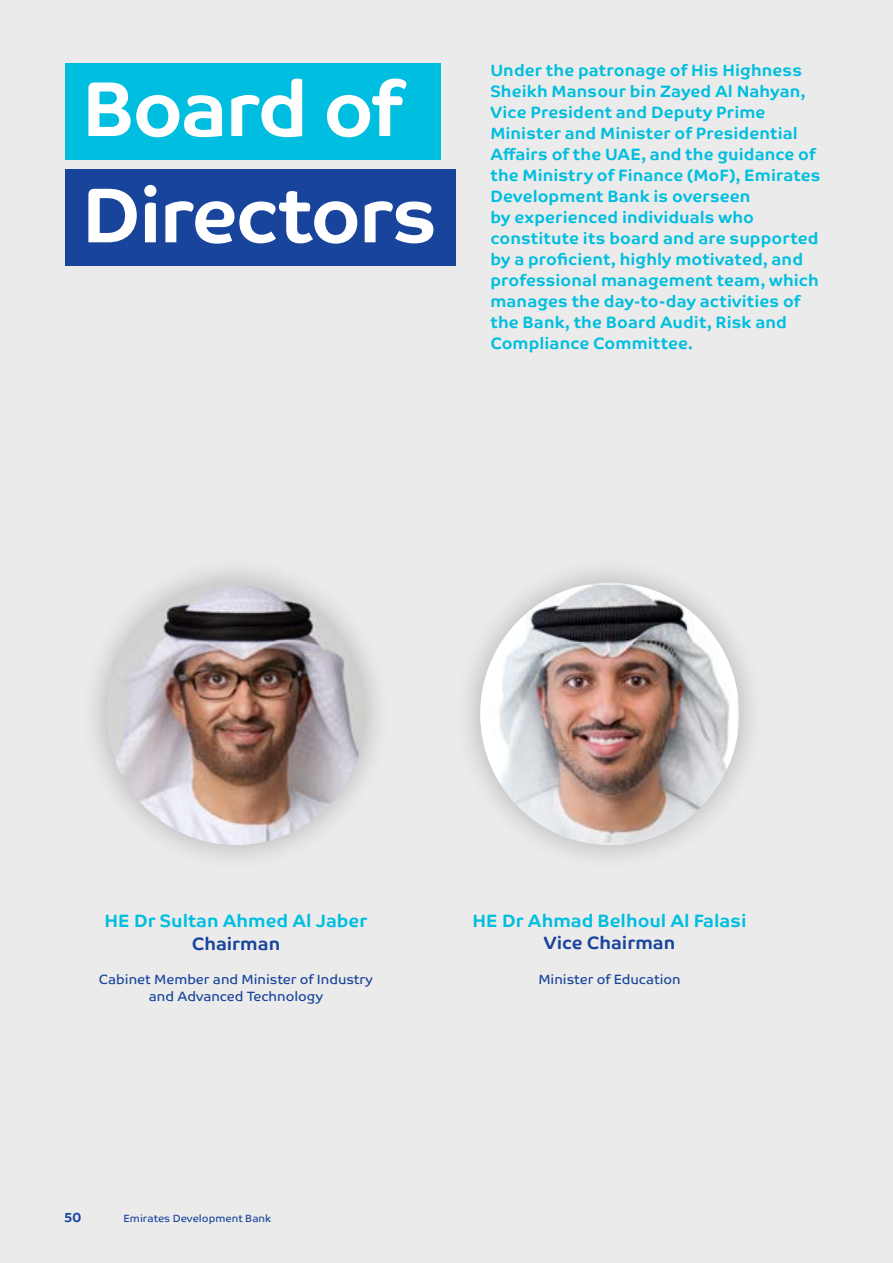
<style>
.page{position:relative;width:893px;height:1263px;background:#ebebeb}
.page>*{position:absolute;margin:0;border:0;box-sizing:border-box;transform-origin:0 0}
.t1{font:700 77.85px/106.4px "Co Text";letter-spacing:-.03em;color:#fff}
.t2{font:700 18px "Co Text";color:#00bedf}
.t3{font:700 18px "Co Text";color:#19449b}
.t4{font:700 16.5px/21px "Co Text";letter-spacing:.005em;color:#00bedf}
.t5{font:13.5px/17.2px "Co Text";color:#19449b;text-align:center}
.t6{font:700 13.5px "Co Text";color:#19449b}
.t7{font:10.5px "Co Text";color:#19449b}
</style>
<div class="page">
<div style="left:65px;top:63px;width:376px;height:96px;background:#00bedf"></div>
<div style="left:65px;top:169px;width:391px;height:97px;background:#19449b"></div>
<div style="left:453px;top:555px;width:315px;height:318px;background:#000;opacity:.25"></div>
<img style="left:480px;top:585px;width:258px;height:260px">
<div style="left:79px;top:555px;width:315px;height:318px;background:#000;opacity:.25"></div>
<img style="left:107px;top:583px;width:258px;height:262px">
<h1 class="t1" style="left:82px;top:56px;width:357px">Board of<br>Directors</h1>
<p class="t4" style="left:490px;top:60px;width:332px">Under the patronage of His Highness Sheikh Mansour bin Zayed Al Nahyan, Vice President and Deputy Prime Minister and Minister of Presidential Affairs of the UAE, and the guidance of the Ministry of Finance (MoF), Emirates Development Bank is overseen<br>by experienced individuals who constitute its board and are supported by a proficient, highly motivated, and professional management team, which manages the day-to-day activities of the Bank, the Board Audit, Risk and Compliance Committee.</p>
<p class="t2" style="left:105px;top:910px;width:264px">HE Dr Sultan Ahmed Al Jaber</p>
<p class="t3" style="left:192px;top:933px;width:90px">Chairman</p>
<p class="t5" style="left:99px;top:971px;width:276px">Cabinet Member and Minister of Industry and Advanced Technology</p>
<p class="t6" style="left:64px;top:1210px;width:19px">50</p>
<p class="t7" style="left:123px;top:1213px;width:149px">Emirates Development Bank</p>
<p class="t2" style="left:473px;top:910px;width:275px">HE Dr Ahmad Belhoul Al Falasi</p>
<p class="t3" style="left:544px;top:932px;width:133px">Vice Chairman</p>
<p class="t5" style="left:538px;top:970px;width:144px">Minister of Education</p>
</div>
